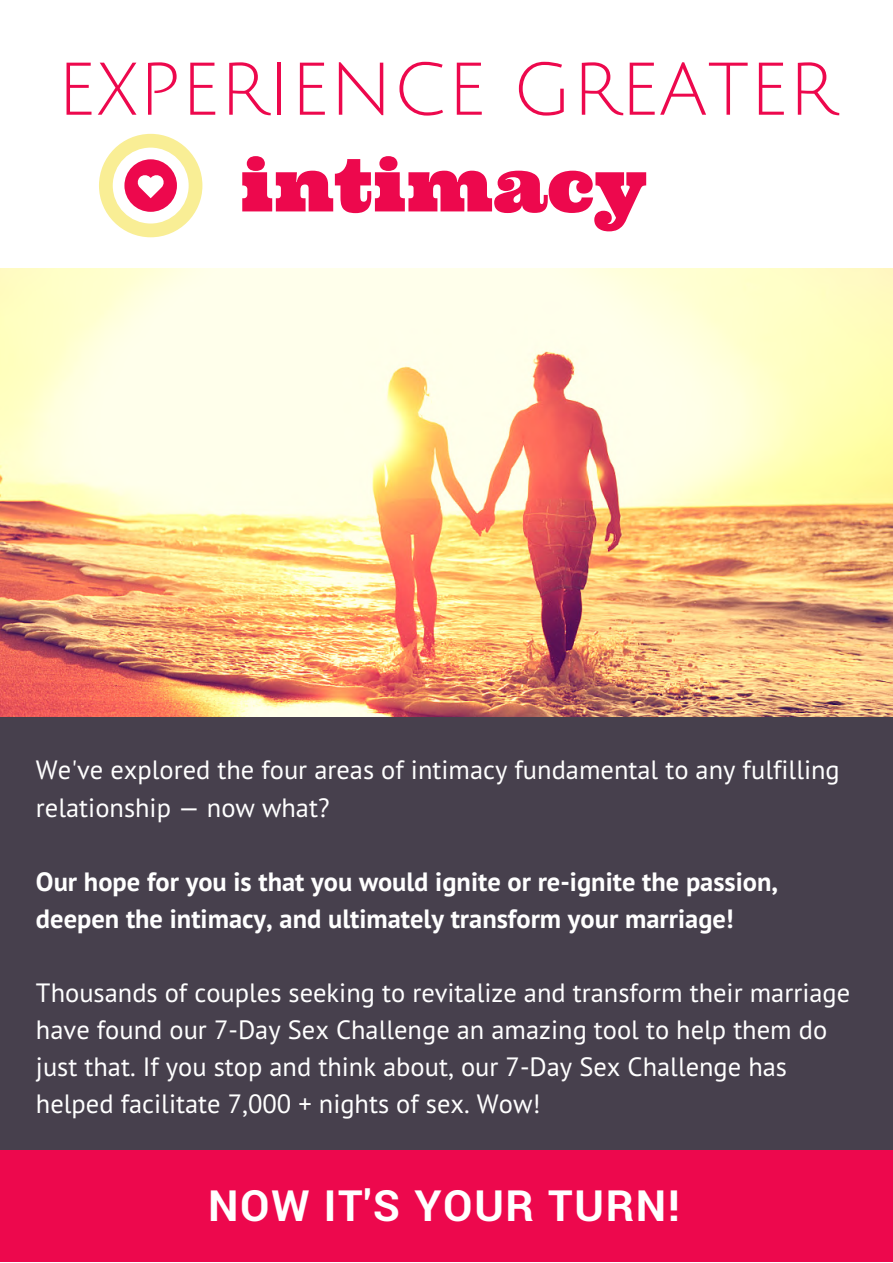
<style>
.page{position:relative;width:893px;height:1263px;background:#fff}
.page>*{position:absolute;margin:0;border:0;box-sizing:border-box;transform-origin:0 0}
.t1{font:72.75px "Julius Sans One";color:#ed084d}
.t2{font:72.75px "Ultra";color:#ed084d}
.t3{font:700 43.05px "Roboto";letter-spacing:.04em;color:#fff}
.t4{font:26.4px/37px "PT Sans";color:#fff}
.t5{font:700 26.4px/37px "PT Sans";color:#fff}
</style>
<div class="page">
<div style="left:0;top:681px;width:892px;height:506px;background:#47404d"></div>
<svg style="left:99px;top:134px;width:103px;height:103px"></svg>
<img style="left:0;top:269px;width:892px;height:447px">
<div style="left:0;top:1150px;width:892px;height:111px;background:#ed084d"></div>
<h1 class="t1" style="left:57px;top:52px;width:780px">EXPERIENCE GREATER</h1>
<h1 class="t2" style="left:239px;top:138px;width:409px">intimacy</h1>
<p class="t4" style="left:36px;top:751px;width:805px">We've explored the four areas of intimacy fundamental to any fulfilling relationship — now what?</p>
<p class="t5" style="left:36px;top:862px;width:743px">Our hope for you is that you would ignite or re-ignite the passion, deepen the intimacy, and ultimately transform your marriage!</p>
<p class="t4" style="left:36px;top:973px;width:815px">Thousands of couples seeking to revitalize and transform their marriage have found our 7-Day Sex Challenge an amazing tool to help them do just that. If you stop and think about, our 7-Day Sex Challenge has helped facilitate 7,000 + nights of sex. Wow!</p>
<h2 class="t3" style="left:208px;top:1176px;width:473px">NOW IT'S YOUR TURN!</h2>
</div>
